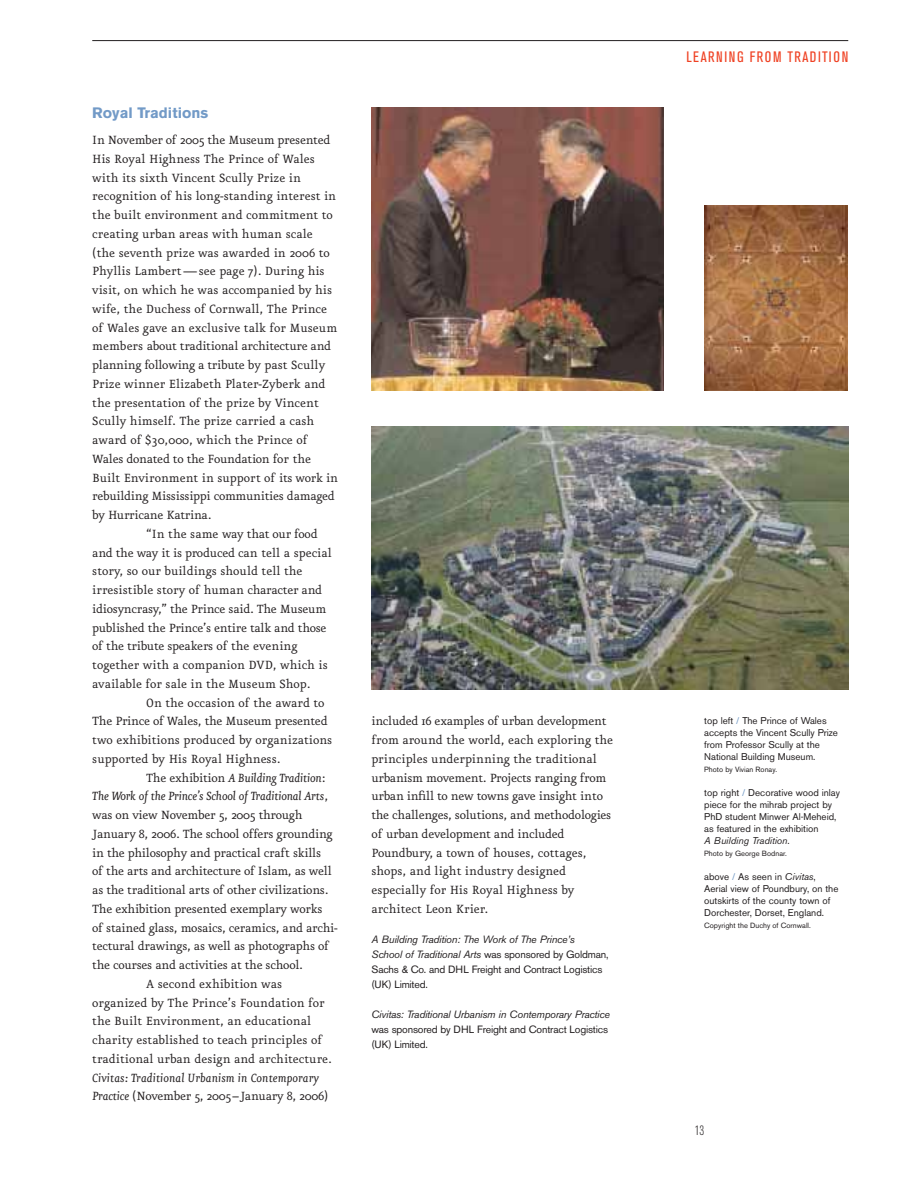
<style>
.page{position:relative;width:918px;height:1188px;background:#fff}
.page>*{position:absolute;margin:0;border:0;box-sizing:border-box;transform-origin:0 0}
.t1{font:condensed 15px "Akzidenz Grotesk BE";letter-spacing:.095em;color:#ef4123}
.t2{font:700 15px "Akzidenz Grotesk BE";color:#729ac7}
.t3{font:14.25px/18.8px "Eureka";color:#231f20}
.t4{font:14.25px "Eureka";letter-spacing:-.02em;color:#231f20}
.t5{font:italic 14.25px/18.8px "Eureka";letter-spacing:-.015em;color:#231f20}
.t6{font:300 condensed 13.5px "Akzidenz Grotesk BE";color:#231f20}
.t7{font:10.5px/15px "Akzidenz Grotesk BE";letter-spacing:-.02em;color:#231f20}
.t8{font:italic 10.5px "Akzidenz Grotesk BE";letter-spacing:-.02em;color:#231f20}
.t9{font:9.75px/12px "Akzidenz Grotesk BE";color:#231f20}
.t10{font:7.5px "Akzidenz Grotesk BE";color:#231f20}
.s1{font-style:normal}
.s2{font-style:italic}
.s3{color:#729ac7}
</style>
<div class="page">
<img style="left:92px;top:40px;width:757px;height:650px">
<p class="t2" style="left:92px;top:107px;width:118px">Royal Traditions</p>
<p class="t3" style="left:92px;top:132px;width:247px">In November of 2005 the Museum presented His Royal Highness The Prince of Wales with its sixth Vincent Scully Prize in recognition of his long-standing interest in the built environment and commitment to creating urban areas with human scale (the seventh prize was awarded in 2006 to Phyllis Lambert—see page 7). During his visit, on which he was accompanied by his wife, the Duchess of Cornwall, The Prince of Wales gave an exclusive talk for Museum members about traditional architecture and planning following a tribute by past Scully Prize winner Elizabeth Plater-Zyberk and the presentation of the prize by Vincent Scully himself. The prize carried a cash award of $30,000, which the Prince of Wales donated to the Foundation for the Built Environment in support of its work in rebuilding Mississippi communities damaged by Hurricane Katrina.</p>
<p class="t3" style="left:92px;top:526px;width:241px;text-indent:54px">“In the same way that our food and the way it is produced can tell a special story, so our buildings should tell the irresistible story of human character and idiosyncrasy,” the Prince said. The Museum published the Prince’s entire talk and those of the tribute speakers of the evening together with a companion DVD, which is available for sale in the Museum Shop.</p>
<p class="t3" style="left:92px;top:695px;width:242px;text-indent:54px">On the occasion of the award to The Prince of Wales, the Museum presented two exhibitions produced by organizations supported by His Royal Highness.</p>
<p class="t5" style="left:146px;top:770px;width:181px"><span class="s1">The exhibition</span> A Building Tradition<span class="s1">:</span></p>
<p class="t5" style="left:92px;top:789px;width:237px">The Work of the Prince’s School of Traditional Arts<span class="s1">,</span></p>
<p class="t4" style="left:92px;top:810px;width:212px">was on view November 5, 2005 through</p>
<p class="t4" style="left:92px;top:829px;width:242px">January 8, 2006. The school offers grounding</p>
<p class="t4" style="left:92px;top:848px;width:230px">in the philosophy and practical craft skills</p>
<p class="t4" style="left:92px;top:866px;width:241px">of the arts and architecture of Islam, as well</p>
<p class="t4" style="left:92px;top:885px;width:238px">as the traditional arts of other civilizations.</p>
<p class="t4" style="left:92px;top:904px;width:232px">The exhibition presented exemplary works</p>
<p class="t4" style="left:92px;top:923px;width:247px">of stained glass, mosaics, ceramics, and archi-</p>
<p class="t4" style="left:92px;top:941px;width:238px">tectural drawings, as well as photographs of</p>
<p class="t4" style="left:92px;top:960px;width:212px">the courses and activities at the school.</p>
<p class="t3" style="left:146px;top:976px;width:137px">A second exhibition was</p>
<p class="t3" style="left:92px;top:995px;width:234px">organized by The Prince’s Foundation for</p>
<p class="t3" style="left:92px;top:1014px;width:220px">the Built Environment, an educational</p>
<p class="t3" style="left:92px;top:1032px;width:232px">charity established to teach principles of</p>
<p class="t3" style="left:92px;top:1051px;width:241px">traditional urban design and architecture.</p>
<p class="t5" style="left:92px;top:1070px;width:238px">Civitas: Traditional Urbanism in Contemporary<br>Practice <span class="s1">(November 5, 2005–January 8, 2006)</span></p>
<p class="t3" style="left:371px;top:713px;width:243px">included 16 examples of urban development from around the world, each exploring the principles underpinning the traditional urbanism movement. Projects ranging from urban infill to new towns gave insight into the challenges, solutions, and methodologies of urban development and included Poundbury, a town of houses, cottages, shops, and light industry designed especially for His Royal Highness by architect Leon Krier.</p>
<p class="t7" style="left:371px;top:933px;width:239px"><span class="s2">A Building Tradition: The Work of The Prince’s<br>School of Traditional Arts</span> was sponsored by Goldman, Sachs &amp; Co. and DHL Freight and Contract Logistics (UK) Limited.</p>
<p class="t8" style="left:371px;top:1010px;width:240px">Civitas: Traditional Urbanism in Contemporary Practice</p>
<p class="t7" style="left:371px;top:1023px;width:238px">was sponsored by DHL Freight and Contract Logistics (UK) Limited.</p>
<p class="t1" style="left:687px;top:51px;width:163px">LEARNING FROM TRADITION</p>
<p class="t9" style="left:704px;top:716px;width:135px">top left <span class="s3">/</span> The Prince of Wales accepts the Vincent Scully Prize from Professor Scully at the<br>National Building Museum.</p>
<p class="t10" style="left:704px;top:767px;width:74px">Photo by Vivian Ronay.</p>
<p class="t9" style="left:704px;top:788px;width:137px">top right <span class="s3">/</span> Decorative wood inlay piece for the mihrab project by<br>PhD student Minwer Al-Meheid, as featured in the exhibition<br><span class="s2">A Building Tradition</span>.</p>
<p class="t10" style="left:704px;top:851px;width:84px">Photo by George Bodnar.</p>
<p class="t9" style="left:704px;top:872px;width:136px">above <span class="s3">/</span> As seen in <span class="s2">Civitas</span>,<br>Aerial view of Poundbury, on the outskirts of the county town of<br>Dorchester, Dorset, England.</p>
<p class="t10" style="left:704px;top:923px;width:108px">Copyright the Duchy of Cornwall.</p>
<p class="t6" style="left:695px;top:1126px;width:11px">13</p>
</div>
